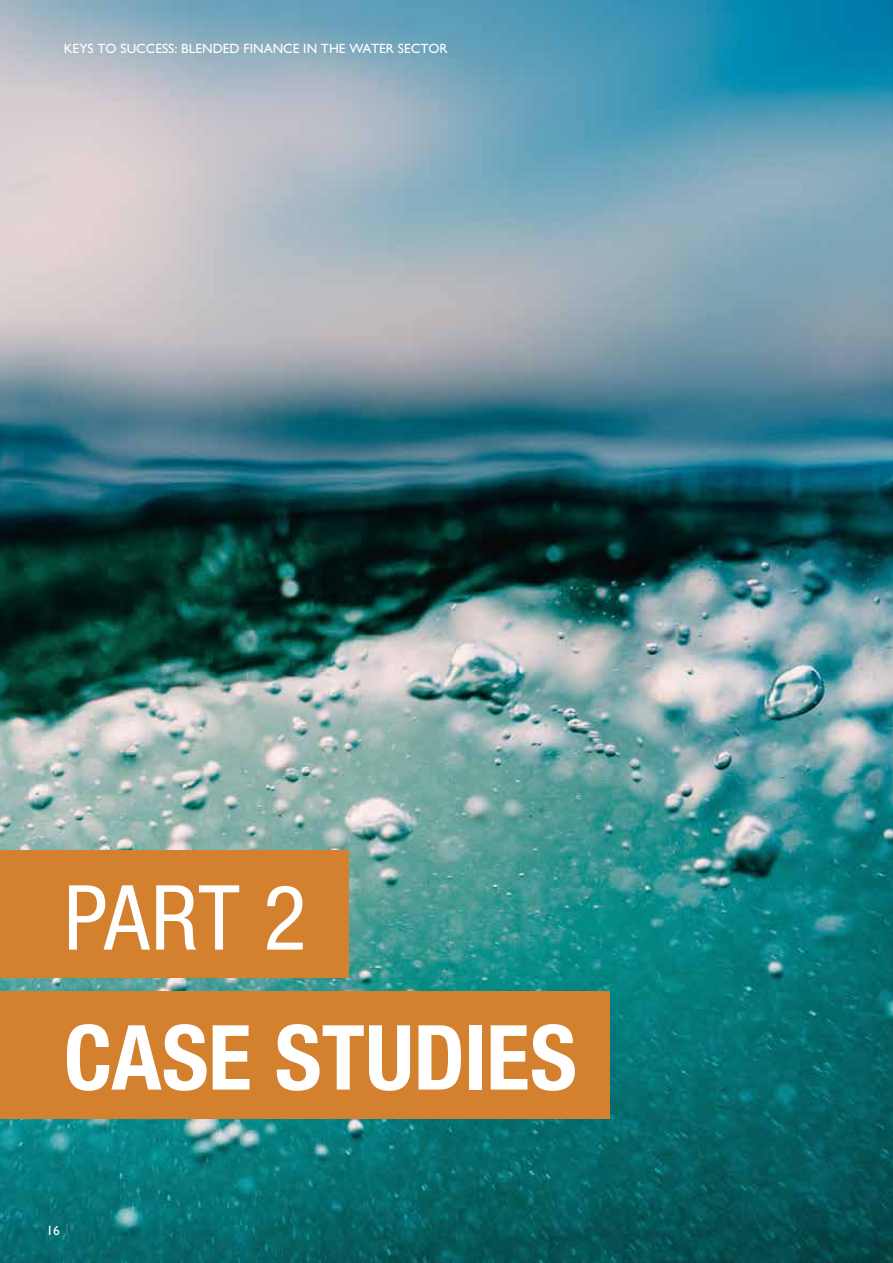
<style>
.page{position:relative;width:893px;height:1263px;background:#fff}
.page>*{position:absolute;margin:0;border:0;box-sizing:border-box;transform-origin:0 0}
.t1{font:700 condensed 90px "Helvetica Neue LT";letter-spacing:-.005em;color:#fff}
.t2{font:condensed 90px "Helvetica Neue LT";color:#fff}
.t3{font:13.5px "M Gill Sans";color:#fff}
.s1{color:#5578ac}
</style>
<div class="page">
<img style="left:0;top:0;width:893px;height:1263px">
<div style="left:0;top:850px;width:349px;height:128px;background:#d3802f"></div>
<div style="left:0;top:991px;width:609px;height:127px;background:#d3802f"></div>
<p class="t3" style="left:64px;top:41px;width:385px">KEYS TO SUCCESS: BLENDED FINANCE IN THE WATER SECTOR</p>
<h1 class="t2" style="left:64px;top:866px;width:244px">PART 2</h1>
<h1 class="t1" style="left:64px;top:1003px;width:515px">CASE STUDIES</h1>
<p class="t3" style="left:46px;top:1223px;width:26px">16 <span class="s1">|</span></p>
</div>
